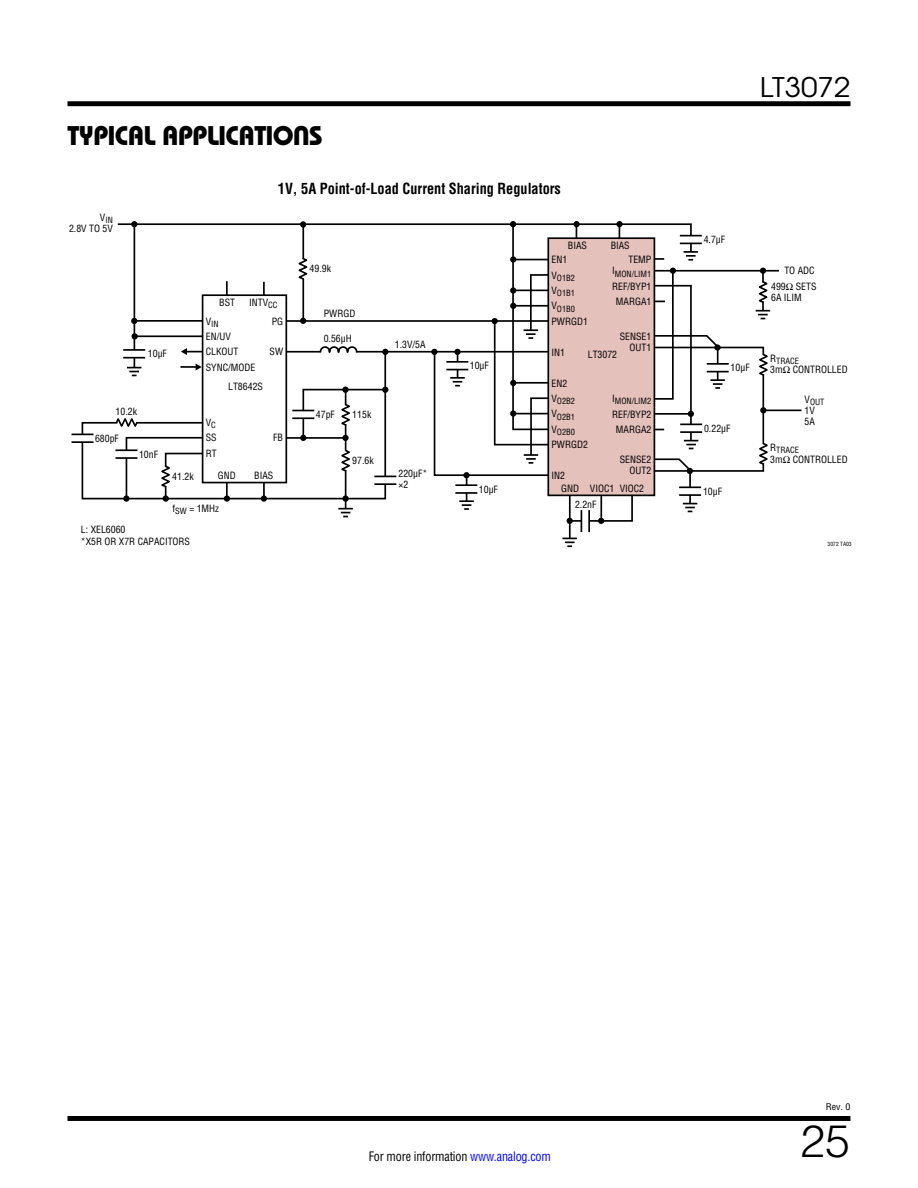
<style>
.page{position:relative;width:918px;height:1188px;background:#fff}
.page>*{position:absolute;margin:0;border:0;box-sizing:border-box;transform-origin:0 0}
.t1{font:300 45px "Helvetica";color:#000}
.t2{font:27px "Linear Bauhaus";letter-spacing:-.02em;color:#000}
.t3{font:27px "Avant Garde";color:#000;scale:1.1 1}
.t4{font:700 15px "Linear Helv Cond";color:#000;scale:.95 1}
.t5{font:12.75px "Linear Helv Cond";letter-spacing:-.015em;color:#000;scale:.95 1}
.t6{font:9.75px/11.2px "Linear Helv Cond";color:#000}
.t7{font:9px "Linear Helv Cond";color:#000;scale:1.1 1}
.t8{font:8.4px/15.5px "Linear Helv Cond";color:#000;text-align:justify}
.t9{font:5.55px "Linear Helv Cond";color:#000}
.s1{color:#00f}
</style>
<div class="page">
<div style="left:68px;top:1116px;width:782px;height:5px;background:#000"></div>
<div style="left:68px;top:101px;width:782px;height:5px;background:#000"></div>
<div style="left:643px;top:347px;width:121px;height:125px;border:2px solid #000"></div>
<svg style="left:759px;top:352px;width:9px;height:25px"></svg>
<svg style="left:759px;top:441px;width:9px;height:25px"></svg>
<svg style="left:562px;top:538px;width:15px;height:9px"></svg>
<svg style="left:760px;top:407px;width:6px;height:6px"></svg>
<hr style="left:764px;top:410px;width:38px;height:1px;background:#000">
<hr style="left:654px;top:270px;width:125px;height:2px;background:#000">
<svg style="left:755px;top:268px;width:16px;height:52px"></svg>
<svg style="left:81px;top:421px;width:33px;height:79px"></svg>
<svg style="left:72px;top:434px;width:22px;height:7px"></svg>
<hr style="left:72px;top:441px;width:22px;height:2px;background:#000">
<hr style="left:569px;top:496px;width:2px;height:43px;background:#000">
<svg style="left:114px;top:221px;width:615px;height:311px"></svg>
<div style="left:464px;top:485px;width:5px;height:8px;background:#fff"></div>
<hr style="left:455px;top:484px;width:22px;height:2px;background:#000">
<hr style="left:455px;top:492px;width:22px;height:2px;background:#000">
<h2 class="t2" style="left:68px;top:119px;width:257px">TYPICAL APPLICATIONS</h2>
<h3 class="t4" style="left:278px;top:179px;width:299px">1V, 5A Point-of-Load Current Sharing Regulators</h3>
<p class="t8" style="left:100px;top:212px;width:14px"><sup>V</sup>IN</p>
<p class="t6" style="left:69px;top:223px;width:45px">2.8V TO 5V</p>
<p class="t6" style="left:568px;top:240px;width:21px">BIAS</p>
<p class="t6" style="left:611px;top:240px;width:21px">BIAS</p>
<p class="t6" style="left:148px;top:348px;width:21px">10µF</p>
<p class="t6" style="left:116px;top:406px;width:23px">10.2k</p>
<p class="t6" style="left:95px;top:433px;width:25px">680pF</p>
<p class="t6" style="left:139px;top:449px;width:21px">10nF</p>
<p class="t6" style="left:172px;top:470px;width:23px">41.2k</p>
<p class="t6" style="left:219px;top:297px;width:17px">BST</p>
<p class="t6" style="left:249px;top:297px;width:30px">INTV<sub>CC</sub></p>
<p class="t8" style="left:206px;top:316px;width:14px"><sup>V</sup>IN</p>
<p class="t6" style="left:206px;top:329px;width:51px;line-height:15.5px">EN/UV<br>CLKOUT<br>SYNC/MODE</p>
<p class="t6" style="left:272px;top:315px;width:13px">PG</p>
<p class="t6" style="left:270px;top:346px;width:15px">SW</p>
<p class="t6" style="left:206px;top:415px;width:12px;line-height:15.5px;text-align:justify">V<sub>C </sub>SS RT</p>
<p class="t6" style="left:228px;top:380px;width:36px">LT8642S</p>
<p class="t6" style="left:273px;top:432px;width:11px">FB</p>
<p class="t6" style="left:218px;top:470px;width:19px">GND</p>
<p class="t6" style="left:254px;top:470px;width:21px">BIAS</p>
<p class="t6" style="left:310px;top:263px;width:23px">49.9k</p>
<p class="t6" style="left:324px;top:308px;width:33px">PWRGD</p>
<p class="t6" style="left:324px;top:333px;width:30px">0.56µH</p>
<p class="t6" style="left:395px;top:339px;width:32px">1.3V/5A</p>
<p class="t6" style="left:316px;top:409px;width:21px">47pF</p>
<p class="t6" style="left:352px;top:409px;width:21px">115k</p>
<p class="t6" style="left:352px;top:455px;width:23px">97.6k</p>
<p class="t6" style="left:398px;top:468px;width:30px">220µF* ×2</p>
<p class="t6" style="left:470px;top:360px;width:21px">10µF</p>
<p class="t6" style="left:479px;top:483px;width:21px">10µF</p>
<p class="t6" style="left:629px;top:254px;width:24px">TEMP</p>
<p class="t8" style="left:612px;top:266px;width:41px"><sup>I</sup>MON/LIM1</p>
<p class="t6" style="left:612px;top:278px;width:41px;line-height:15.5px;text-align:center">REF/BYP1<br>MARGA1</p>
<p class="t6" style="left:552px;top:254px;width:17px">EN1</p>
<p class="t8" style="left:552px;top:270px;width:25px"><sup>V</sup>O1B2<br><sup>V</sup>O1B1<br><sup>V</sup>O1B0</p>
<p class="t6" style="left:552px;top:316px;width:38px">PWRGD1</p>
<p class="t6" style="left:552px;top:346px;width:15px">IN1</p>
<p class="t6" style="left:552px;top:377px;width:17px">EN2</p>
<p class="t8" style="left:552px;top:393px;width:25px"><sup>V</sup>O2B2<br><sup>V</sup>O2B1<br><sup>V</sup>O2B0</p>
<p class="t6" style="left:552px;top:439px;width:38px">PWRGD2</p>
<p class="t6" style="left:552px;top:470px;width:15px">IN2</p>
<p class="t6" style="left:620px;top:331px;width:33px;text-align:right">SENSE1<br>OUT1</p>
<p class="t6" style="left:588px;top:349px;width:31px">LT3072</p>
<p class="t8" style="left:612px;top:393px;width:41px"><sup>I</sup>MON/LIM2</p>
<p class="t6" style="left:612px;top:406px;width:41px;line-height:15.5px;text-align:center">REF/BYP2<br>MARGA2</p>
<p class="t6" style="left:620px;top:454px;width:33px;text-align:right">SENSE2<br>OUT2</p>
<p class="t6" style="left:561px;top:482px;width:19px">GND</p>
<p class="t6" style="left:620px;top:482px;width:26px">VIOC2</p>
<p class="t6" style="left:590px;top:482px;width:26px">VIOC1</p>
<p class="t6" style="left:173px;top:503px;width:48px">f<sub>SW</sub> = 1MHz</p>
<p class="t6" style="left:81px;top:524px;width:111px">L: XEL6060<br>*X5R OR X7R CAPACITORS</p>
<p class="t6" style="left:575px;top:499px;width:23px">2.2nF</p>
<h2 class="t3" style="left:760px;top:70px;width:84px">LT3072</h2>
<p class="t6" style="left:704px;top:234px;width:23px">4.7µF</p>
<p class="t6" style="left:784px;top:265px;width:32px">TO ADC</p>
<p class="t6" style="left:771px;top:280px;width:47px">499Ω SETS<br>6A ILIM</p>
<p class="t6" style="left:731px;top:362px;width:21px">10µF</p>
<p class="t6" style="left:704px;top:423px;width:28px">0.22µF</p>
<p class="t6" style="left:703px;top:486px;width:21px">10µF</p>
<p class="t8" style="left:770px;top:354px;width:30px"><sup>R</sup>TRACE</p>
<p class="t6" style="left:770px;top:364px;width:79px">3mΩ CONTROLLED</p>
<p class="t8" style="left:805px;top:394px;width:21px"><sup>V</sup>OUT</p>
<p class="t6" style="left:805px;top:405px;width:12px">1V<br>5A</p>
<p class="t8" style="left:770px;top:443px;width:30px"><sup>R</sup>TRACE</p>
<p class="t6" style="left:770px;top:453px;width:79px">3mΩ CONTROLLED</p>
<p class="t9" style="left:828px;top:541px;width:26px">3072 TA03</p>
<h3 class="t5" style="left:369px;top:1148px;width:193px">For more information <span class="s1">www.analog.com</span></h3>
<p class="t7" style="left:826px;top:1102px;width:24px">Rev. 0</p>
<h1 class="t1" style="left:800px;top:1113px;width:52px">25</h1>
</div>
